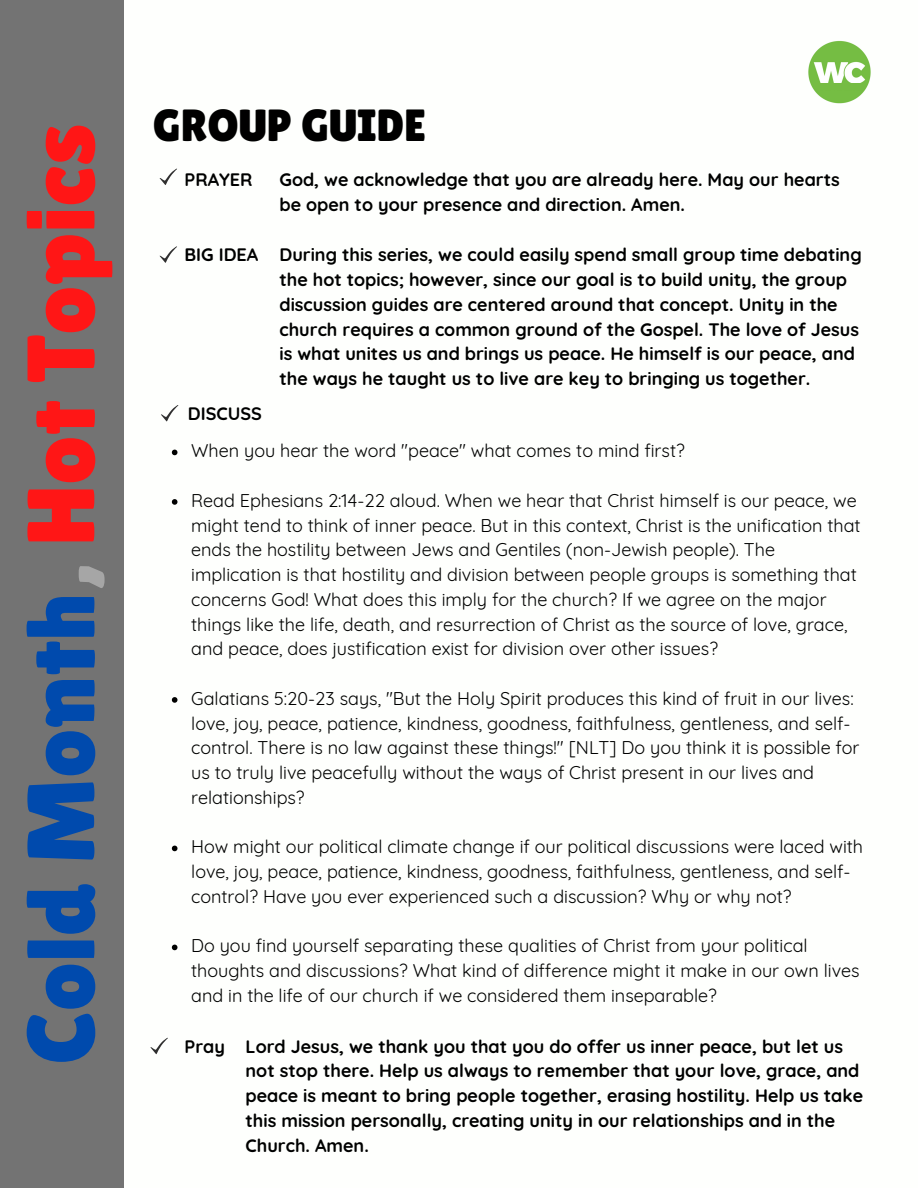
<style>
.page{position:relative;width:918px;height:1188px;background:#fff}
.page>*{position:absolute;margin:0;border:0;box-sizing:border-box;transform-origin:0 0}
.t1{font:95.55px "Lilita One";color:#004aad}
.t2{font:45px "Lilita One";color:#000}
.t3{font:18px/24.8px "Quicksand";color:#000}
.t4{font:700 18px/24.8px "Quicksand";color:#000}
.s1{color:#a6a6a6}
.s2{color:#ff1616}
</style>
<div class="page">
<img style="left:806px;top:39px;width:67px;height:67px;border-radius:50%">
<div style="left:816px;top:83px;width:48px;height:7px;background:#76bc43"></div>
<svg style="left:150px;top:1038px;width:18px;height:16px"></svg>
<svg style="left:159px;top:168px;width:18px;height:17px"></svg>
<svg style="left:159px;top:246px;width:18px;height:17px"></svg>
<svg style="left:161px;top:405px;width:18px;height:17px"></svg>
<svg style="left:172px;top:450px;width:5px;height:5px"></svg>
<svg style="left:172px;top:499px;width:5px;height:6px"></svg>
<svg style="left:172px;top:697px;width:5px;height:6px"></svg>
<svg style="left:172px;top:846px;width:5px;height:5px"></svg>
<svg style="left:172px;top:945px;width:5px;height:5px"></svg>
<div style="left:0;top:0;width:124px;height:1188px;background:#737373"></div>
<p class="t1" style="left:6px;top:1065px;width:943px;rotate:-90deg">Cold Month<span class="s1">,</span> <span class="s2">Hot Topics</span></p>
<p class="t2" style="left:153px;top:100px;width:275px">GROUP GUIDE</p>
<p class="t4" style="left:184px;top:167px;width:70px">PRAYER</p>
<p class="t4" style="left:279px;top:167px;width:562px">God, we acknowledge that you are already here. May our hearts be open to your presence and direction. Amen.</p>
<p class="t4" style="left:184px;top:242px;width:75px">BIG IDEA</p>
<p class="t4" style="left:279px;top:242px;width:584px">During this series, we could easily spend small group time debating the hot topics; however, since our goal is to build unity, the group discussion guides are centered around that concept. Unity in the church requires a common ground of the Gospel. The love of Jesus is what unites us and brings us peace. He himself is our peace, and the ways he taught us to live are key to bringing us together.</p>
<p class="t4" style="left:188px;top:401px;width:76px">DISCUSS</p>
<p class="t3" style="left:191px;top:438px;width:495px">When you hear the word "peace" what comes to mind first?</p>
<p class="t3" style="left:191px;top:488px;width:671px">Read Ephesians 2:14-22 aloud. When we hear that Christ himself is our peace, we might tend to think of inner peace. But in this context, Christ is the unification that ends the hostility between Jews and Gentiles (non-Jewish people). The implication is that hostility and division between people groups is something that concerns God! What does this imply for the church? If we agree on the major things like the life, death, and resurrection of Christ as the source of love, grace, and peace, does justification exist for division over other issues?</p>
<p class="t3" style="left:191px;top:686px;width:670px">Galatians 5:20-23 says, "But the Holy Spirit produces this kind of fruit in our lives: love, joy, peace, patience, kindness, goodness, faithfulness, gentleness, and self&shy;control. There is no law against these things!" [NLT] Do you think it is possible for us to truly live peacefully without the ways of Christ present in our lives and relationships?</p>
<p class="t3" style="left:191px;top:834px;width:674px">How might our political climate change if our political discussions were laced with love, joy, peace, patience, kindness, goodness, faithfulness, gentleness, and self&shy;control? Have you ever experienced such a discussion? Why or why not?</p>
<p class="t3" style="left:191px;top:933px;width:670px">Do you find yourself separating these qualities of Christ from your political thoughts and discussions? What kind of difference might it make in our own lives and in the life of our church if we considered them inseparable?</p>
<p class="t4" style="left:184px;top:1034px;width:42px">Pray</p>
<p class="t4" style="left:246px;top:1034px;width:619px">Lord Jesus, we thank you that you do offer us inner peace, but let us not stop there. Help us always to remember that your love, grace, and peace is meant to bring people together, erasing hostility. Help us take this mission personally, creating unity in our relationships and in the Church. Amen.</p>
</div>
